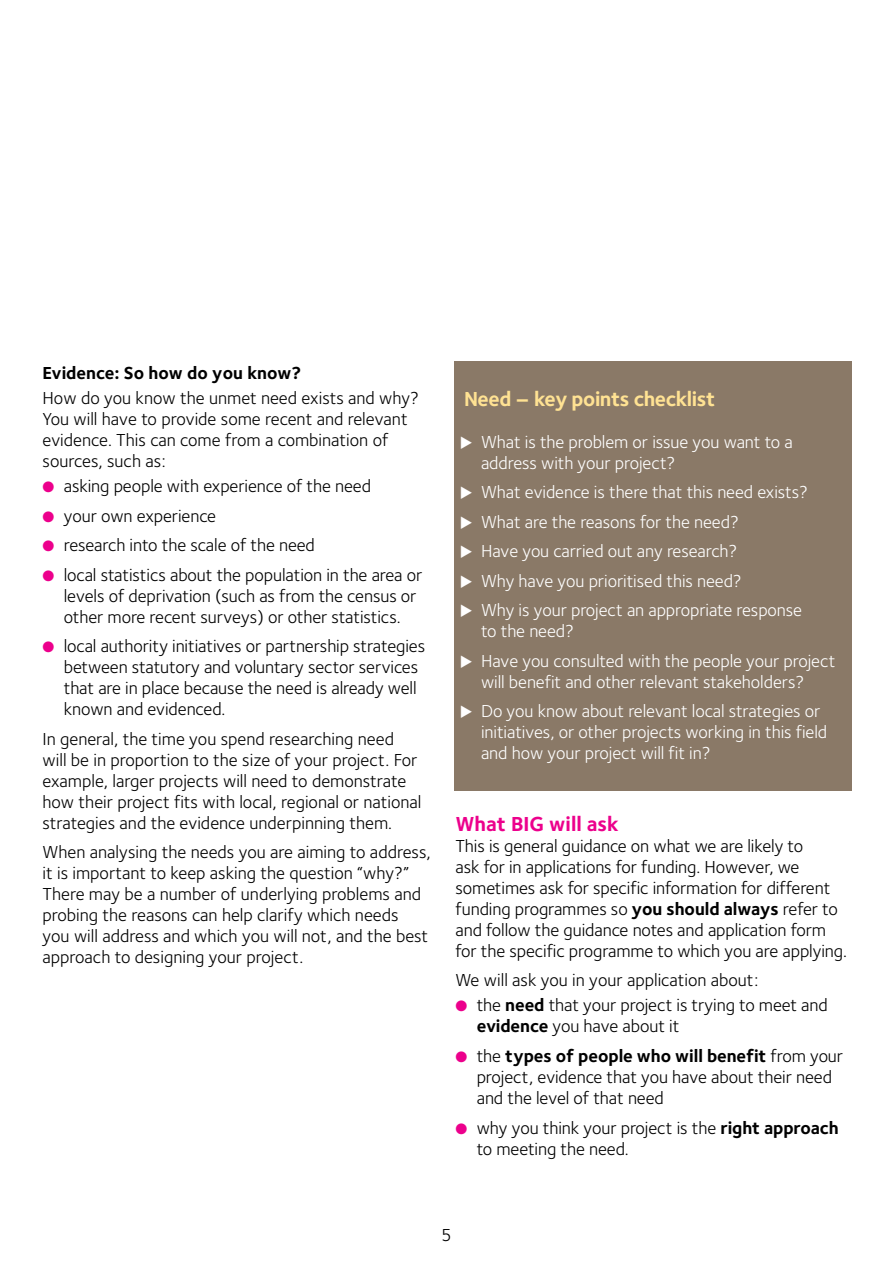
<style>
.page{position:relative;width:893px;height:1263px;background:#fff}
.page>*{position:absolute;margin:0;border:0;box-sizing:border-box;transform-origin:0 0}
.t1{font:700 21px "Foundry Sterling OT2";letter-spacing:-.02em;color:#ffe293}
.t2{font:700 21px "Foundry Sterling OT2";color:#ec008c}
.t3{font:18px/21px "Foundry Sterling OT2";letter-spacing:-.005em;color:#000}
.t4{font:18px/29.5px "Foundry Sterling OT2";letter-spacing:-.005em;color:#fff}
.t5{font:700 18px "Foundry Sterling OT2";color:#000}
.s1{color:#ec008c}
.s2{font-weight:700}
</style>
<div class="page">
<div style="left:454px;top:361px;width:398px;height:430px;background:#8a7967"></div>
<p class="t5" style="left:43px;top:358px;width:260px">Evidence: So how do you know?</p>
<p class="t3" style="left:43px;top:386px;width:378px">How do you know the unmet need exists and why?<br>You will have to provide some recent and relevant evidence. This can come from a combination of sources, such as:</p>
<p class="t3" style="left:43px;top:474px;width:330px"><span class="s1">●</span> asking people with experience of the need</p>
<p class="t3" style="left:43px;top:504px;width:175px"><span class="s1">●</span> your own experience</p>
<p class="t3" style="left:43px;top:533px;width:274px"><span class="s1">●</span> research into the scale of the need</p>
<p class="t3" style="left:64px;top:563px;width:360px;text-indent:-21px"><span class="s1">●</span> local statistics about the population in the area or levels of deprivation (such as from the census or other more recent surveys) or other statistics.</p>
<p class="t3" style="left:64px;top:634px;width:363px;text-indent:-21px"><span class="s1">●</span> local authority initiatives or partnership strategies between statutory and voluntary sector services that are in place because the need is already well known and evidenced.</p>
<p class="t3" style="left:43px;top:727px;width:380px">In general, the time you spend researching need will be in proportion to the size of your project. For example, larger projects will need to demonstrate how their project fits with local, regional or national strategies and the evidence underpinning them.</p>
<p class="t3" style="left:43px;top:841px;width:390px">When analysing the needs you are aiming to address, it is important to keep asking the question “why?” There may be a number of underlying problems and probing the reasons can help clarify which needs<br>you will address and which you will not, and the best approach to designing your project.</p>
<p class="t1" style="left:464px;top:382px;width:253px">Need – key points checklist</p>
<p class="t4" style="left:481px;top:430px;width:313px;line-height:21px">What is the problem or issue you want to a address with your project?</p>
<p class="t4" style="left:481px;top:476px;width:329px">What evidence is there that this need exists?<br>What are the reasons for the need?<br>Have you carried out any research?<br>Why have you prioritised this need?<br>Why is your project an appropriate response</p>
<p class="t4" style="left:481px;top:615px;width:356px">to the need?<br>Have you consulted with the people your project</p>
<p class="t4" style="left:481px;top:666px;width:341px">will benefit and other relevant stakeholders?<br>Do you know about relevant local strategies or</p>
<p class="t4" style="left:481px;top:720px;width:348px;line-height:21px">initiatives, or other projects working in this field and how your project will fit in?</p>
<p class="t2" style="left:455px;top:807px;width:165px">What BIG will ask</p>
<p class="t3" style="left:455px;top:834px;width:393px">This is general guidance on what we are likely to<br>ask for in applications for funding. However, we sometimes ask for specific information for different funding programmes so <span class="s2">you should always</span> refer to and follow the guidance notes and application form for the specific programme to which you are applying.</p>
<p class="t3" style="left:455px;top:968px;width:304px">We will ask you in your application about:</p>
<p class="t3" style="left:477px;top:994px;width:353px;text-indent:-21px"><span class="s1">●</span> the <span class="s2">need</span> that your project is trying to meet and <span class="s2">evidence</span> you have about it</p>
<p class="t3" style="left:477px;top:1044px;width:368px;text-indent:-21px"><span class="s1">●</span> the <span class="s2">types of people who will benefit</span> from your project, evidence that you have about their need and the level of that need</p>
<p class="t3" style="left:477px;top:1116px;width:363px;text-indent:-21px"><span class="s1">●</span> why you think your project is the <span class="s2">right approach </span>to meeting the need.</p>
<p class="t3" style="left:441px;top:1223px;width:12px">5</p>
</div>
